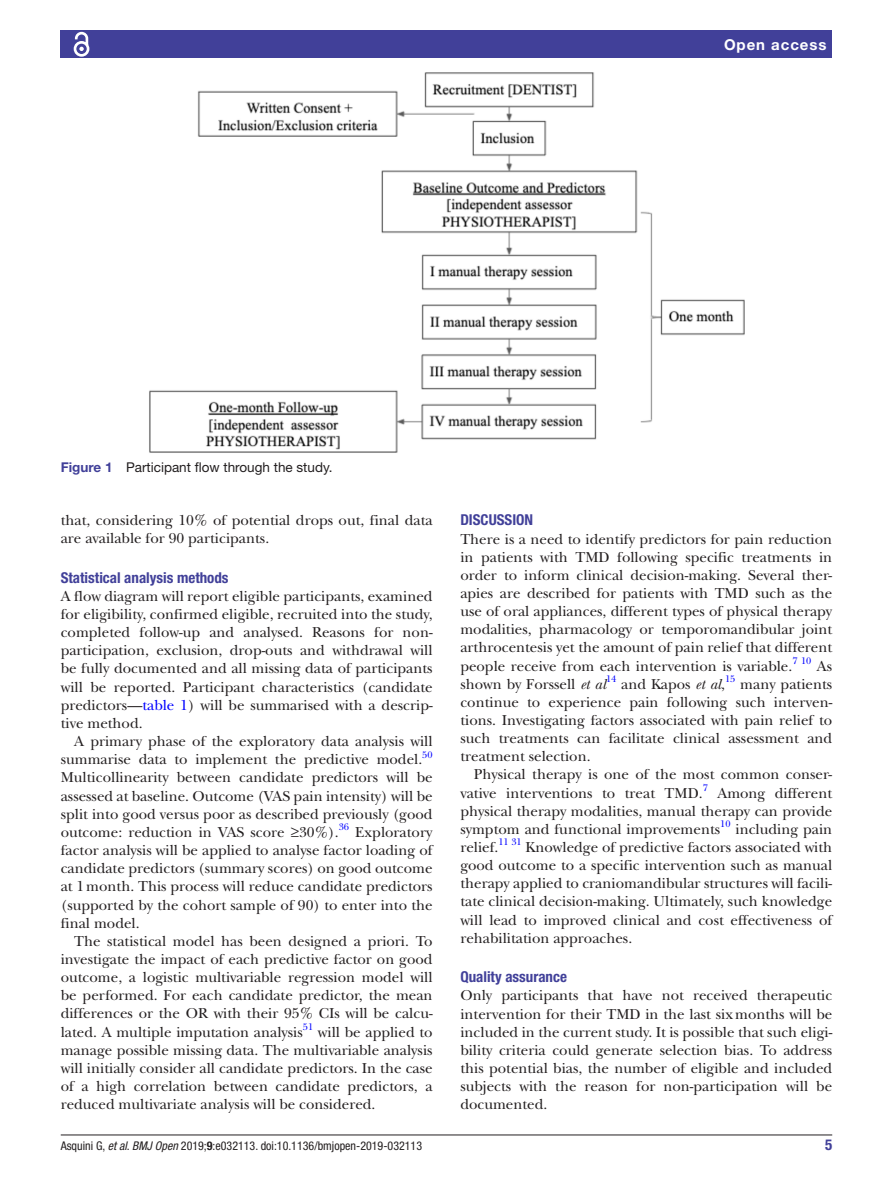
<style>
.page{position:relative;width:893px;height:1191px;background:#fff}
.page>*{position:absolute;margin:0;border:0;box-sizing:border-box;transform-origin:0 0}
.t1{font:15px/18.1px "New Baskerville";color:#231f20;text-align:justify}
.t2{font:700 condensed 15px "Helvetica Neue LT Std";color:#414099}
.t3{font:700 15px "Helvetica Neue LT Std";letter-spacing:.065em;color:#fff}
.t4{font:13.5px "Helvetica Neue LT Std";color:#231f20}
.t5{font:condensed 12px "Helvetica Neue LT Std";color:#231f20}
.t6{font:9.9px "New Baskerville";color:#00f}
.s1{font-weight:700;color:#414099}
.s2{color:#00f}
.s3{font-style:italic}
.s4{font-weight:700}
</style>
<div class="page">
<hr style="left:61px;top:1134px;width:771px;height:1px;background:#231f20">
<div style="left:61px;top:31px;width:771px;height:27px;background:#414099"></div>
<svg style="left:73px;top:31px;width:17px;height:26px"></svg>
<img style="left:149px;top:73px;width:595px;height:380px">
<p class="t3" style="left:724px;top:35px;width:104px">Open access</p>
<p class="t4" style="left:61px;top:458px;width:273px"><span class="s1">Figure 1</span> Participant flow through the study.</p>
<p class="t1" style="left:61px;top:511px;width:373px">that, considering 10% of potential drops out, final data are available for 90 participants.</p>
<p class="t2" style="left:61px;top:568px;width:169px">Statistical analysis methods</p>
<p class="t1" style="left:61px;top:587px;width:373px">A flow diagram will report eligible participants, examined for eligibility, confirmed eligible, recruited into the study, completed follow-up and analysed. Reasons for non&shy;participation, exclusion, drop-outs and withdrawal will be fully documented and all missing data of participants will be reported. Participant characteristics (candidate predictors—<span class="s2">table 1</span>) will be summarised with a descrip&shy;tive method.</p>
<p class="t1" style="left:61px;top:732px;width:373px;text-indent:14px">A primary phase of the exploratory data analysis will summarise data to implement the predictive model.<sup>50<br></sup>Multicollinearity between candidate predictors will be assessed at baseline. Outcome (VAS pain intensity) will be split into good versus poor as described previously (good outcome: reduction in VAS score ≥30%).</p>
<p class="t6" style="left:339px;top:821px;width:12px">36</p>
<p class="t1" style="left:61px;top:823px;width:373px;text-indent:294px">Exploratory factor analysis will be applied to analyse factor loading of candidate predictors (summary scores) on good outcome at 1month. This process will reduce candidate predictors (supported by the cohort sample of 90) to enter into the final model.</p>
<p class="t1" style="left:61px;top:932px;width:373px;text-indent:14px">The statistical model has been designed a priori. To investigate the impact of each predictive factor on good outcome, a logistic multivariable regression model will be performed. For each candidate predictor, the mean differences or the OR with their 95% CIs will be calcu&shy;lated. A multiple imputation analysis</p>
<p class="t6" style="left:303px;top:1020px;width:12px">51</p>
<p class="t1" style="left:61px;top:1022px;width:373px;text-indent:257px">will be applied to manage possible missing data. The multivariable analysis will initially consider all candidate predictors. In the case of a high correlation between candidate predictors, a reduced multivariate analysis will be considered.</p>
<p class="t2" style="left:460px;top:511px;width:8px">Disc</p>
<p class="t2" style="left:489px;top:511px;width:46px">ussion</p>
<p class="t1" style="left:460px;top:530px;width:373px">There is a need to identify predictors for pain reduction in patients with TMD following specific treatments in order to inform clinical decision-making. Several ther&shy;apies are described for patients with TMD such as the use of oral appliances, different types of physical therapy modalities, pharmacology or temporomandibular joint arthrocentesis yet the amount of pain relief that different people receive from each intervention is variable.</p>
<p class="t6" style="left:792px;top:655px;width:21px">7 10</p>
<p class="t1" style="left:817px;top:656px;width:17px">As</p>
<p class="t1" style="left:460px;top:675px;width:147px">shown by Forssell <span class="s3">et al</span></p>
<p class="t6" style="left:606px;top:673px;width:12px">14</p>
<p class="t1" style="left:621px;top:675px;width:105px">and Kapos <span class="s3">et al</span>,</p>
<p class="t6" style="left:725px;top:673px;width:12px">15</p>
<p class="t1" style="left:460px;top:675px;width:373px;text-indent:280px">many patients continue to experience pain following such interven&shy;tions. Investigating factors associated with pain relief to such treatments can facilitate clinical assessment and treatment selection.</p>
<p class="t1" style="left:460px;top:765px;width:373px;text-indent:14px">Physical therapy is one of the most common conser&shy;vative interventions to treat TMD.</p>
<p class="t6" style="left:703px;top:782px;width:7px">7</p>
<p class="t1" style="left:460px;top:783px;width:373px;text-indent:257px">Among different physical therapy modalities, manual therapy can provide symptom and functional improvements</p>
<p class="t6" style="left:720px;top:818px;width:12px">10</p>
<p class="t1" style="left:460px;top:820px;width:373px;text-indent:275px">including pain relief.<sup>11</sup> <sup>31</sup> Knowledge of predictive factors associated with good outcome to a specific intervention such as manual therapy applied to craniomandibular structures will facili&shy;tate clinical decision-making. Ultimately, such knowledge will lead to improved clinical and cost effectiveness of rehabilitation approaches.</p>
<p class="t2" style="left:460px;top:968px;width:108px">Quality assurance</p>
<p class="t1" style="left:460px;top:986px;width:373px">Only participants that have not received therapeutic intervention for their TMD in the last sixmonths will be included in the current study. It is possible that such eligi&shy;bility criteria could generate selection bias. To address this potential bias, the number of eligible and included subjects with the reason for non-participation will be documented.</p>
<p class="t5" style="left:61px;top:1138px;width:363px">Asquini G, <span class="s3">et al</span>. <span class="s3">BMJ Open</span> 2019;<span class="s4">9</span>:e032113. doi:10.1136/bmjopen-2019-032113</p>
<p class="t2" style="left:825px;top:1135px;width:9px">5</p>
</div>
